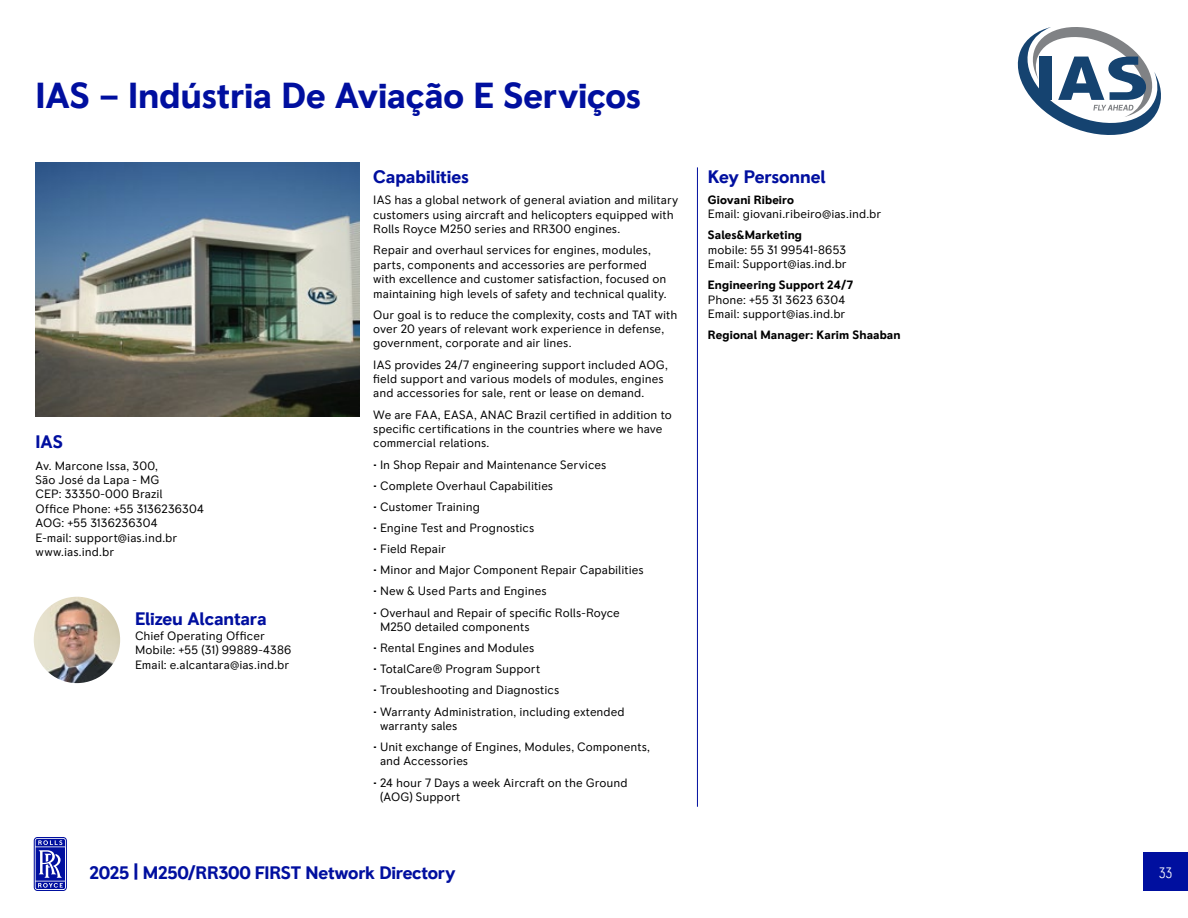
<style>
.page{position:relative;width:1188px;height:918px;background:#fff}
.page>*{position:absolute;margin:0;border:0;box-sizing:border-box;transform-origin:0 0}
.t1{font:700 36px "RR Pioneer";letter-spacing:-.01em;color:#000f9f}
.t2{font:700 18px "RR Pioneer";letter-spacing:-.01em;color:#000f9f}
.t3{font:300 condensed 15px "RR Pioneer";color:#fff}
.t4{font:12px/14.4px "RR Pioneer";color:#000}
.t5{font:700 12px "RR Pioneer";letter-spacing:.01em;color:#000}
</style>
<div class="page">
<div style="left:1144px;top:852px;width:44px;height:39px;background:#000f9f"></div>
<svg style="left:34px;top:837px;width:33px;height:54px;background:#4d57bb"></svg>
<hr style="left:697px;top:167px;width:1px;height:640px;background:#000f9f">
<img style="left:34px;top:597px;width:86px;height:86px;border-radius:43px">
<img style="left:36px;top:163px;width:324px;height:254px">
<svg style="left:1018px;top:27px;width:143px;height:108px"></svg>
<h1 class="t1" style="left:36px;top:74px;width:607px">IAS – Indústria De Aviação E Serviços</h1>
<h2 class="t2" style="left:36px;top:431px;width:29px">IAS</h2>
<p class="t4" style="left:36px;top:458px;width:170px">Av. Marcone Issa, 300,<br>São José da Lapa - MG<br>CEP: 33350-000 Brazil<br>Office Phone: +55 3136236304<br>AOG: +55 3136236304<br>E-mail: support@ias.ind.br www.ias.ind.br</p>
<h2 class="t2" style="left:135px;top:608px;width:133px">Elizeu Alcantara</h2>
<p class="t4" style="left:135px;top:629px;width:158px">Chief Operating Officer<br>Mobile: +55 (31) 99889-4386<br>Email: e.alcantara@ias.ind.br</p>
<h2 class="t2" style="left:373px;top:166px;width:97px">Capabilities</h2>
<p class="t4" style="left:373px;top:193px;width:307px">IAS has a global network of general aviation and military customers using aircraft and helicopters equipped with<br>Rolls Royce M250 series and RR300 engines.</p>
<p class="t4" style="left:373px;top:243px;width:295px">Repair and overhaul services for engines, modules, parts, components and accessories are performed with excellence and customer satisfaction, focused on maintaining high levels of safety and technical quality.</p>
<p class="t4" style="left:373px;top:307px;width:306px">Our goal is to reduce the complexity, costs and TAT with over 20 years of relevant work experience in defense, government, corporate and air lines.</p>
<p class="t4" style="left:373px;top:357px;width:296px">IAS provides 24/7 engineering support included AOG, field support and various models of modules, engines and accessories for sale, rent or lease on demand.</p>
<p class="t4" style="left:373px;top:407px;width:300px">We are FAA, EASA, ANAC Brazil certified in addition to specific certifications in the countries where we have commercial relations.</p>
<p class="t4" style="left:373px;top:457px;width:235px">• In Shop Repair and Maintenance Services</p>
<p class="t4" style="left:373px;top:478px;width:181px">• Complete Overhaul Capabilities</p>
<p class="t4" style="left:373px;top:500px;width:108px">• Customer Training</p>
<p class="t4" style="left:373px;top:521px;width:163px">• Engine Test and Prognostics</p>
<p class="t4" style="left:373px;top:542px;width:74px">• Field Repair</p>
<p class="t4" style="left:373px;top:563px;width:272px">• Minor and Major Component Repair Capabilities</p>
<p class="t4" style="left:373px;top:584px;width:175px">• New &amp; Used Parts and Engines</p>
<p class="t4" style="left:380px;top:605px;width:241px;text-indent:-7px">• Overhaul and Repair of specific Rolls-Royce<br>M250 detailed components</p>
<p class="t4" style="left:373px;top:641px;width:163px">• Rental Engines and Modules</p>
<p class="t4" style="left:373px;top:662px;width:168px">• TotalCare® Program Support</p>
<p class="t4" style="left:373px;top:683px;width:187px">• Troubleshooting and Diagnostics</p>
<p class="t4" style="left:380px;top:704px;width:246px;text-indent:-7px">• Warranty Administration, including extended warranty sales</p>
<p class="t4" style="left:380px;top:740px;width:271px;text-indent:-7px">• Unit exchange of Engines, Modules, Components, and Accessories</p>
<p class="t4" style="left:380px;top:775px;width:249px;text-indent:-7px">• 24 hour 7 Days a week Aircraft on the Ground (AOG) Support</p>
<h2 class="t2" style="left:708px;top:166px;width:119px">Key Personnel</h2>
<p class="t5" style="left:708px;top:193px;width:88px">Giovani Ribeiro</p>
<p class="t4" style="left:708px;top:207px;width:175px">Email: giovani.ribeiro@ias.ind.br</p>
<p class="t5" style="left:708px;top:228px;width:96px">Sales&amp;Marketing</p>
<p class="t4" style="left:708px;top:243px;width:140px">mobile: 55 31 99541-8653<br>Email: Support@ias.ind.br</p>
<p class="t5" style="left:708px;top:278px;width:147px">Engineering Support 24/7</p>
<p class="t4" style="left:708px;top:292px;width:139px">Phone: +55 31 3623 6304<br>Email: support@ias.ind.br</p>
<p class="t5" style="left:708px;top:328px;width:194px">Regional Manager: Karim Shaaban</p>
<h2 class="t2" style="left:90px;top:862px;width:368px">2025 | M250/RR300 FIRST Network Directory</h2>
<p class="t3" style="left:1159px;top:864px;width:15px">33</p>
</div>
